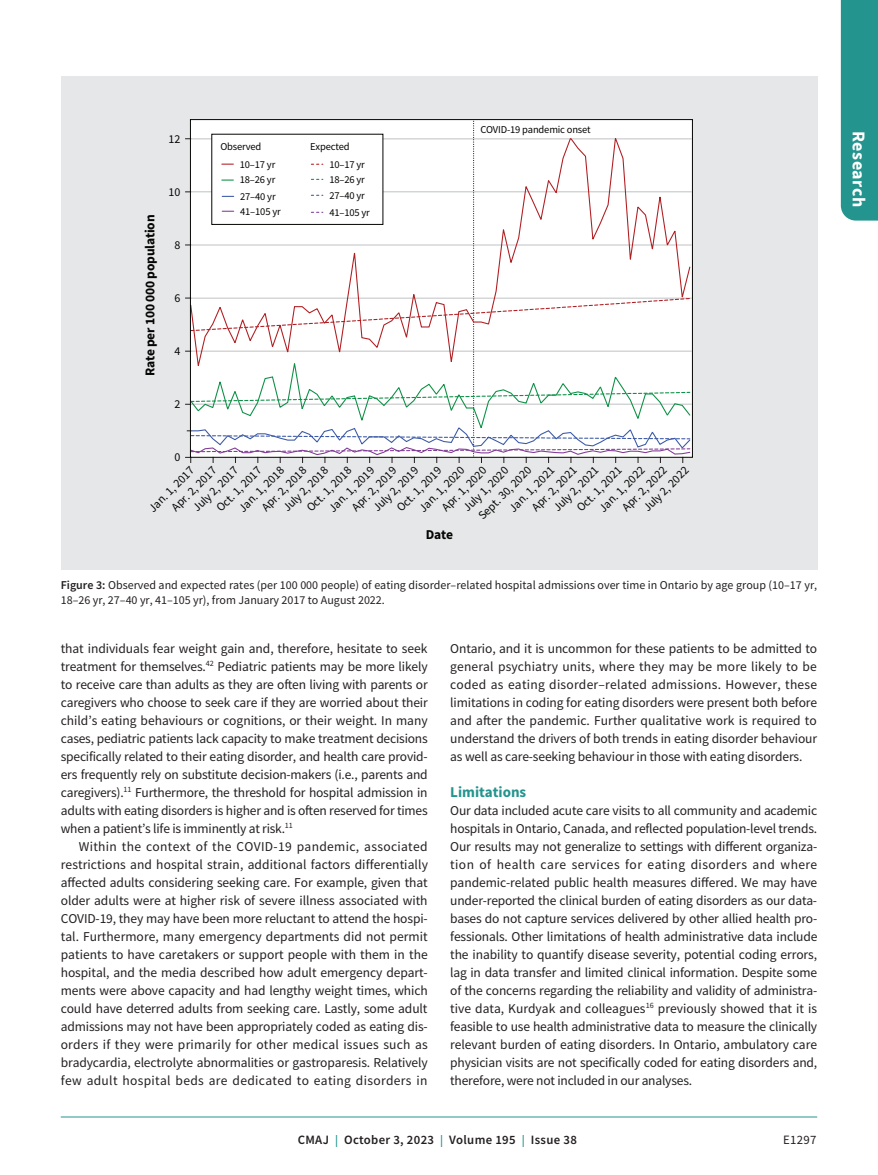
<style>
.page{position:relative;width:878px;height:1175px;background:#fff}
.page>*{position:absolute;margin:0;border:0;box-sizing:border-box;transform-origin:0 0}
.t1{font:700 18px "Source Sans Pro";letter-spacing:.025em;color:#fff}
.t2{font:700 15px "Source Sans Pro";color:#24948e}
.t3{font:13.5px/18px "Source Sans Pro";letter-spacing:-.015em;color:#231f20;text-align:justify}
.t4{font:700 13.5px "Source Sans Pro";letter-spacing:-.015em;color:#050504}
.t5{font:600 12.75px "Source Sans Pro";letter-spacing:.025em;color:#231f20}
.t6{font:12.75px "Source Sans Pro";letter-spacing:.025em;color:#231f20}
.t7{font:12px "Source Sans Pro";color:#050504}
.t8{font:12px/15px "Source Sans Pro";color:#231f20}
.t9{font:10.5px "Source Sans Pro";letter-spacing:-.015em;color:#050504}
.s1{font-weight:600}
.s2{font-size:12px;color:#24948e}
</style>
<div class="page">
<div style="left:840px;top:0;width:38px;height:220px;background:#24948e"></div>
<hr style="left:61px;top:1116px;width:756px;height:1px;background:#24948e">
<div style="left:61px;top:76px;width:756px;height:494px;background:#e6e7e9"></div>
<svg style="left:185px;top:121px;width:506px;height:341px;background:#f6f5f5"></svg>
<p class="t7" style="left:168px;top:131px;width:13px">12</p>
<p class="t4" style="left:141px;top:376px;width:163px;rotate:-90deg">Rate per 100 000 population</p>
<p class="t7" style="left:168px;top:184px;width:13px">10</p>
<p class="t7" style="left:174px;top:237px;width:7px">8</p>
<p class="t7" style="left:174px;top:290px;width:7px">6</p>
<p class="t7" style="left:174px;top:343px;width:7px">4</p>
<p class="t7" style="left:174px;top:396px;width:7px">2</p>
<p class="t7" style="left:174px;top:449px;width:7px">0</p>
<p class="t9" style="left:220px;top:140px;width:42px">Observed</p>
<p class="t9" style="left:310px;top:140px;width:41px">Expected</p>
<p class="t9" style="left:240px;top:157px;width:37px">10–17 yr</p>
<p class="t9" style="left:329px;top:157px;width:37px">10–17 yr</p>
<p class="t9" style="left:240px;top:173px;width:37px">18–26 yr</p>
<p class="t9" style="left:329px;top:173px;width:37px">18–26 yr</p>
<p class="t9" style="left:240px;top:190px;width:37px">27–40 yr</p>
<p class="t9" style="left:329px;top:188px;width:37px">27–40 yr</p>
<p class="t9" style="left:240px;top:204px;width:42px">41–105 yr</p>
<p class="t9" style="left:329px;top:205px;width:42px">41–105 yr</p>
<p class="t9" style="left:480px;top:123px;width:112px">COVID-19 pandemic onset</p>
<p class="t7" style="left:303px;top:504px;width:60px;rotate:-45deg">Oct. 1, 2018</p>
<p class="t7" style="left:235px;top:504px;width:60px;rotate:-45deg">Jan. 1, 2018</p>
<p class="t7" style="left:258px;top:504px;width:59px;rotate:-45deg">Apr. 2, 2018</p>
<p class="t7" style="left:279px;top:504px;width:60px;rotate:-45deg">July 2, 2018</p>
<p class="t7" style="left:475px;top:512px;width:71px;rotate:-45deg">Sept. 30, 2020</p>
<p class="t7" style="left:415px;top:504px;width:60px;rotate:-45deg">Jan. 1, 2020</p>
<p class="t7" style="left:640px;top:504px;width:60px;rotate:-45deg">July 2, 2022</p>
<p class="t7" style="left:438px;top:504px;width:59px;rotate:-45deg">Apr. 1, 2020</p>
<p class="t7" style="left:459px;top:504px;width:60px;rotate:-45deg">July 1, 2020</p>
<p class="t7" style="left:595px;top:504px;width:60px;rotate:-45deg">Jan. 1, 2022</p>
<p class="t7" style="left:618px;top:504px;width:59px;rotate:-45deg">Apr. 2, 2022</p>
<p class="t7" style="left:325px;top:504px;width:60px;rotate:-45deg">Jan. 1, 2019</p>
<p class="t7" style="left:348px;top:504px;width:59px;rotate:-45deg">Apr. 2, 2019</p>
<p class="t7" style="left:393px;top:504px;width:60px;rotate:-45deg">Oct. 1, 2019</p>
<p class="t7" style="left:369px;top:504px;width:60px;rotate:-45deg">July 2, 2019</p>
<p class="t7" style="left:145px;top:504px;width:60px;rotate:-45deg">Jan. 1, 2017</p>
<p class="t7" style="left:168px;top:504px;width:59px;rotate:-45deg">Apr. 2, 2017</p>
<p class="t7" style="left:213px;top:504px;width:60px;rotate:-45deg">Oct. 1, 2017</p>
<p class="t7" style="left:189px;top:504px;width:60px;rotate:-45deg">July 2, 2017</p>
<p class="t7" style="left:505px;top:504px;width:60px;rotate:-45deg">Jan. 1, 2021</p>
<p class="t7" style="left:550px;top:504px;width:60px;rotate:-45deg">July 2, 2021</p>
<p class="t7" style="left:528px;top:504px;width:59px;rotate:-45deg">Apr. 2, 2021</p>
<p class="t7" style="left:573px;top:504px;width:60px;rotate:-45deg">Oct. 1, 2021</p>
<p class="t4" style="left:426px;top:525px;width:29px">Date</p>
<p class="t8" style="left:61px;top:577px;width:758px"><span class="s1">Figure 3:</span> Observed and expected rates (per 100 000 people) of eating disorder–related hospital admissions over time in Ontario by age group (10–17 yr,<br>18–26 yr, 27–40 yr, 41–105 yr), from January 2017 to August 2022.</p>
<p class="t3" style="left:61px;top:639px;width:368px">that individuals fear weight gain and, therefore, hesitate to seek treatment for themselves.<sup>42</sup> Pediatric patients may be more likely to receive care than adults as they are often living with parents or caregivers who choose to seek care if they are worried about their child’s eating behaviours or cognitions, or their weight. In many cases, pediatric patients lack capacity to make treatment decisions specifically related to their eating disorder, and health care provid&shy;ers frequently rely on substitute decision-makers (i.e., parents and caregivers).<sup>11</sup> Furthermore, the threshold for hospital admission in adults with eating disorders is higher and is often reserved for times when a patient’s life is imminently at risk.<sup>11</sup></p>
<p class="t3" style="left:61px;top:837px;width:369px;text-indent:18px">Within the context of the COVID-19 pandemic, associated restrictions and hospital strain, additional factors differentially affected adults considering seeking care. For example, given that older adults were at higher risk of severe illness associated with COVID-19, they may have been more reluctant to attend the hospi&shy;tal. Furthermore, many emergency departments did not permit patients to have caretakers or support people with them in the hospital, and the media described how adult emergency depart&shy;ments were above capacity and had lengthy weight times, which could have deterred adults from seeking care. Lastly, some adult admissions may not have been appropriately coded as eating dis&shy;orders if they were primarily for other medical issues such as bradycardia, electrolyte abnormalities or gastroparesis. Relatively few adult hospital beds are dedicated to eating disorders in</p>
<p class="t3" style="left:450px;top:639px;width:368px">Ontario, and it is uncommon for these patients to be admitted to general psychiatry units, where they may be more likely to be coded as eating disorder–related admissions. However, these limitations in coding for eating disorders were present both before and after the pandemic. Further qualitative work is required to understand the drivers of both trends in eating disorder behaviour as well as care-seeking behaviour in those with eating disorders.</p>
<p class="t2" style="left:450px;top:781px;width:77px">Limitations</p>
<p class="t3" style="left:450px;top:801px;width:369px">Our data included acute care visits to all community and academic hospitals in Ontario, Canada, and reflected population-level trends.<br>Our results may not generalize to settings with different organiza&shy;tion of health care services for eating disorders and where pandemic-related public health measures differed. We may have under-reported the clinical burden of eating disorders as our data&shy;bases do not capture services delivered by other allied health pro&shy;fessionals. Other limitations of health administrative data include the inability to quantify disease severity, potential coding errors, lag in data transfer and limited clinical information. Despite some of the concerns regarding the reliability and validity of administra&shy;tive data, Kurdyak and colleagues<sup>16</sup> previously showed that it is feasible to use health administrative data to measure the clinically relevant burden of eating disorders. In Ontario, ambulatory care physician visits are not specifically coded for eating disorders and, therefore, were not included in our analyses.</p>
<p class="t5" style="left:298px;top:1131px;width:281px">CMAJ <span class="s2">|</span> October 3, 2023 <span class="s2">|</span> Volume 195 <span class="s2">|</span> Issue 38</p>
<p class="t6" style="left:783px;top:1132px;width:35px">E1297</p>
<h1 class="t1" style="left:871px;top:131px;width:78px;rotate:90deg">Research</h1>
</div>
